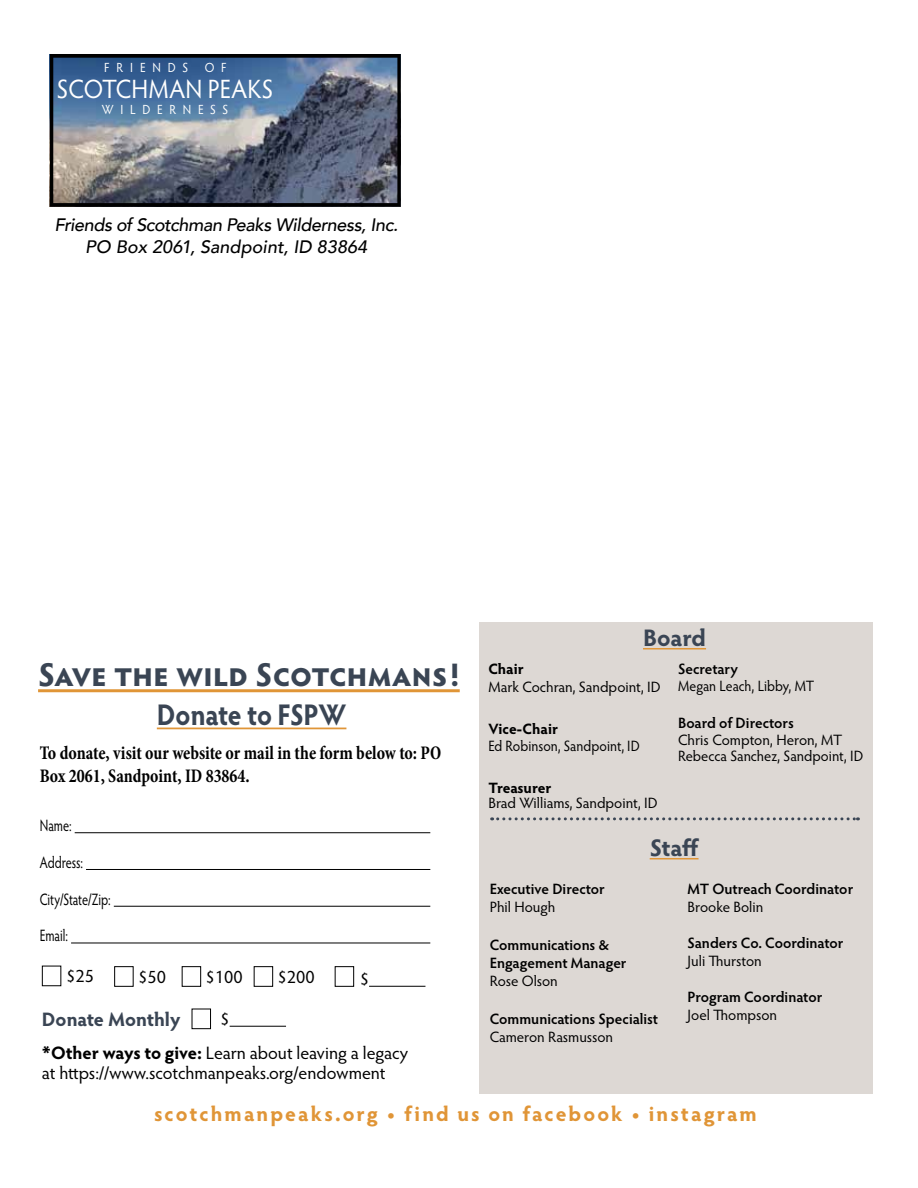
<style>
.page{position:relative;width:918px;height:1188px;background:#fff}
.page>*{position:absolute;margin:0;border:0;box-sizing:border-box;transform-origin:0 0}
.t1{font:700 33px "Hypatia Sans Pro";letter-spacing:-.005em;color:#3a4554}
.t2{font:700 29.85px "Hypatia Sans Pro";letter-spacing:-.01em;color:#3a4554;scale:.89 1}
.t3{font:26.55px "Hypatia Sans Pro";letter-spacing:.005em;color:#fff;scale:.92 1}
.t4{font:700 24px "Hypatia Sans Pro";color:#3a4554}
.t5{font:700 21px "Hypatia Sans Pro";color:#e09537}
.t6{font:700 19.5px "Hypatia Sans Pro";color:#3a4554}
.t7{font:700 condensed 19.35px/23.2px "Minion Pro";color:#000;scale:.89 1}
.t8{font:18px/34.8px "Hypatia Sans Pro";color:#000;text-align:center}
.t9{font:italic 500 18px/22.5px "Avenir";letter-spacing:-.015em;color:#000;text-align:center}
.t10{font:16.5px "Hypatia Sans Pro";color:#000;scale:.75 1}
.t11{font:15px/16.5px "Hypatia Sans Pro";color:#000}
.t12{font:600 15px/18px "Hypatia Sans Pro";color:#000}
.t13{font:15px "Hypatia Sans Pro";color:#000;scale:.92 1}
.t14{font:700 15px "Hypatia Sans Pro";letter-spacing:-.005em;color:#000}
.t15{font:13.35px "Hypatia Sans Pro";letter-spacing:.555em;color:#fff;scale:.92 1}
.s1{font-weight:700}
</style>
<div class="page">
<div style="left:479px;top:622px;width:393px;height:472px;background:#ddd8d4"></div>
<svg style="left:50px;top:54px;width:351px;height:153px;background:#5b697e"></svg>
<hr style="left:650px;top:858px;width:49px;height:1px;background:#e09537">
<hr style="left:643px;top:648px;width:63px;height:2px;background:#e09537">
<svg style="left:492px;top:817px;width:366px;height:3px"></svg>
<hr style="left:38px;top:689px;width:422px;height:3px;background:#e09537">
<hr style="left:75px;top:832px;width:355px;height:1px;background:#000">
<hr style="left:86px;top:869px;width:344px;height:1px;background:#000">
<hr style="left:114px;top:906px;width:316px;height:1px;background:#000">
<hr style="left:71px;top:943px;width:359px;height:1px;background:#000">
<div style="left:42px;top:966px;width:19px;height:20px;border:1px solid #000"></div>
<hr style="left:157px;top:728px;width:189px;height:1px;background:#e09537">
<div style="left:114px;top:966px;width:20px;height:21px;border:1px solid #000"></div>
<div style="left:182px;top:966px;width:19px;height:21px;border:1px solid #000"></div>
<div style="left:254px;top:966px;width:19px;height:21px;border:1px solid #000"></div>
<div style="left:335px;top:966px;width:19px;height:21px;border:1px solid #000"></div>
<hr style="left:230px;top:1026px;width:56px;height:1px;background:#000">
<div style="left:192px;top:1009px;width:19px;height:20px;border:1px solid #000"></div>
<hr style="left:369px;top:986px;width:56px;height:1px;background:#000">
<p class="t15" style="left:104px;top:59px;width:135px">FRIENDS OF</p>
<h3 class="t3" style="left:57px;top:71px;width:236px">SCOTCHMAN PEAKS</h3>
<p class="t15" style="left:102px;top:100px;width:139px">WILDERNESS</p>
<p class="t9" style="left:54px;top:213px;width:345px">Friends of Scotchman Peaks Wilderness, Inc.<br>PO Box 2061, Sandpoint, ID 83864</p>
<h1 class="t1" style="left:38px;top:652px;width:423px">Save the wild Scotchmans!</h1>
<h2 class="t2" style="left:157px;top:693px;width:215px">Donate to FSPW</h2>
<p class="t7" style="left:40px;top:741px;width:453px">To donate, visit our website or mail in the form below to: PO<br>Box 2061, Sandpoint, ID 83864.</p>
<p class="t10" style="left:40px;top:815px;width:44px">Name:</p>
<p class="t10" style="left:40px;top:851px;width:59px">Address:</p>
<p class="t10" style="left:40px;top:888px;width:96px">City/State/Zip:</p>
<p class="t10" style="left:40px;top:925px;width:39px">Email:</p>
<p class="t8" style="left:66px;top:958px;width:29px">$25</p>
<p class="t8" style="left:138px;top:959px;width:29px">$50</p>
<p class="t8" style="left:206px;top:959px;width:39px">$100</p>
<p class="t8" style="left:278px;top:959px;width:39px">$200</p>
<p class="t8" style="left:42px;top:1000px;width:368px">$<br><span class="s1">*Other ways to give:</span> Learn about leaving a legacy</p>
<p class="t8" style="left:42px;top:1055px;width:345px">at https://www.scotchmanpeaks.org/endowment</p>
<p class="t8" style="left:360px;top:960px;width:11px">$</p>
<h3 class="t6" style="left:42px;top:1005px;width:140px">Donate Monthly</h3>
<h3 class="t4" style="left:643px;top:620px;width:65px">Board</h3>
<p class="t12" style="left:678px;top:659px;width:61px">Secretary</p>
<p class="t13" style="left:678px;top:675px;width:150px">Megan Leach, Libby, MT</p>
<p class="t12" style="left:678px;top:713px;width:117px">Board of Directors</p>
<p class="t11" style="left:678px;top:731px;width:187px">Chris Compton, Heron, MT<br>Rebecca Sanchez, Sandpoint, ID</p>
<p class="t14" style="left:488px;top:659px;width:37px">Chair</p>
<p class="t11" style="left:488px;top:679px;width:174px">Mark Cochran, Sandpoint, ID</p>
<p class="t14" style="left:488px;top:719px;width:71px">Vice-Chair</p>
<p class="t13" style="left:488px;top:736px;width:166px">Ed Robinson, Sandpoint, ID</p>
<p class="t14" style="left:488px;top:777px;width:65px">Treasurer</p>
<p class="t11" style="left:488px;top:794px;width:171px">Brad Williams, Sandpoint, ID</p>
<h3 class="t4" style="left:650px;top:830px;width:50px">Staff</h3>
<p class="t12" style="left:490px;top:879px;width:117px">Executive Director</p>
<p class="t11" style="left:490px;top:898px;width:67px">Phil Hough</p>
<p class="t12" style="left:490px;top:935px;width:138px">Communications &amp;<br>Engagement Manager</p>
<p class="t11" style="left:490px;top:972px;width:70px">Rose Olson</p>
<p class="t12" style="left:490px;top:1009px;width:170px">Communications Specialist</p>
<p class="t11" style="left:490px;top:1028px;width:125px">Cameron Rasmusson</p>
<p class="t12" style="left:688px;top:879px;width:167px">MT Outreach Coordinator</p>
<p class="t11" style="left:688px;top:898px;width:77px">Brooke Bolin</p>
<p class="t12" style="left:688px;top:933px;width:157px">Sanders Co. Coordinator</p>
<p class="t11" style="left:688px;top:952px;width:76px">Juli Thurston</p>
<p class="t12" style="left:688px;top:987px;width:136px">Program Coordinator</p>
<p class="t11" style="left:688px;top:1006px;width:91px">Joel Thompson</p>
<h3 class="t5" style="left:154px;top:1098px;width:604px">scotchmanpeaks.org • find us on facebook • instagram</h3>
</div>
